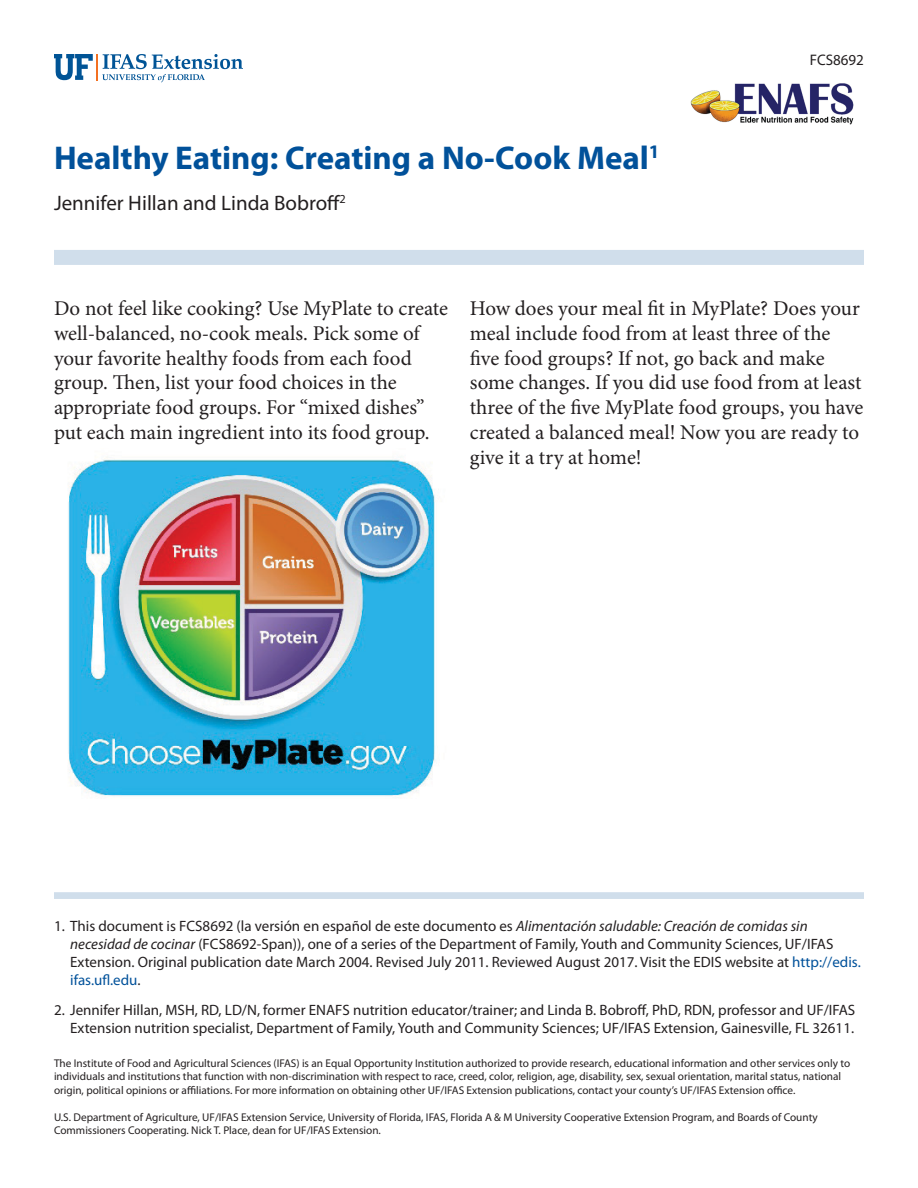
<style>
.page{position:relative;width:918px;height:1188px;background:#fff}
.page>*{position:absolute;margin:0;border:0;box-sizing:border-box;transform-origin:0 0}
.TitleRegular{font:700 33px "Myriad Pro";color:#01519a}
.Paragraph{font:21px/24.8px "Minion Pro";letter-spacing:-.005em;color:#231f20}
.Author{font:21px "Myriad Pro";color:#231f20}
.PubNumber{font:15.3px "Myriad Pro";color:#231f20}
.t1{font:15px/18px "Myriad Pro";color:#231f20}
.Disclaimer{font:11.25px/13.5px "Myriad Pro";color:#231f20}
.s1{font-style:italic}
.s2{color:#01519a}
</style>
<div class="page">
<svg style="left:54px;top:54px;width:189px;height:28px"></svg>
<img style="left:690px;top:83px;width:163px;height:42px">
<div style="left:54px;top:250px;width:810px;height:15px;background:#d0deeb"></div>
<div style="left:54px;top:892px;width:810px;height:7px;background:#d0deeb"></div>
<img style="left:68px;top:459px;width:367px;height:338px">
<p class="TitleRegular" style="left:54px;top:136px;width:607px">Healthy Eating: Creating a No-Cook Meal<sup>1</sup></p>
<p class="Author" style="left:54px;top:190px;width:293px">Jennifer Hillan and Linda Bobroff<sup>2</sup></p>
<p class="PubNumber" style="left:810px;top:51px;width:56px">FCS8692</p>
<p class="Paragraph" style="left:54px;top:296px;width:396px">Do not feel like cooking? Use MyPlate to create well-balanced, no-cook meals. Pick some of your favorite healthy foods from each food group. Then, list your food choices in the appropriate food groups. For “mixed dishes” put each main ingredient into its food group.</p>
<p class="Paragraph" style="left:470px;top:296px;width:395px">How does your meal fit in MyPlate? Does your meal include food from at least three of the five food groups? If not, go back and make some changes. If you did use food from at least three of the five MyPlate food groups, you have created a balanced meal! Now you are ready to give it a try at home!</p>
<p class="t1" style="left:70px;top:917px;width:792px;text-indent:-16px">1. This document is FCS8692 (la versión en español de este documento es <span class="s1">Alimentación saludable: Creación de comidas sin necesidad de cocinar</span> (FCS8692-Span)), one of a series of the Department of Family, Youth and Community Sciences, UF/IFAS Extension. Original publication date March 2004. Revised July 2011. Reviewed August 2017. Visit the EDIS website at <span class="s2">http://edis. ifas.ufl.edu</span>.</p>
<p class="t1" style="left:54px;top:1001px;width:803px;text-align:right">2. Jennifer Hillan, MSH, RD, LD/N, former ENAFS nutrition educator/trainer; and Linda B. Bobroff, PhD, RDN, professor and UF/IFAS<br>Extension nutrition specialist, Department of Family, Youth and Community Sciences; UF/IFAS Extension, Gainesville, FL 32611.</p>
<p class="Disclaimer" style="left:54px;top:1056px;width:798px">The Institute of Food and Agricultural Sciences (IFAS) is an Equal Opportunity Institution authorized to provide research, educational information and other services only to individuals and institutions that function with non-discrimination with respect to race, creed, color, religion, age, disability, sex, sexual orientation, marital status, national origin, political opinions or affiliations. For more information on obtaining other UF/IFAS Extension publications, contact your county’s UF/IFAS Extension office.</p>
<p class="Disclaimer" style="left:54px;top:1110px;width:765px">U.S. Department of Agriculture, UF/IFAS Extension Service, University of Florida, IFAS, Florida A &amp; M University Cooperative Extension Program, and Boards of County<br>Commissioners Cooperating. Nick T. Place, dean for UF/IFAS Extension.</p>
</div>
